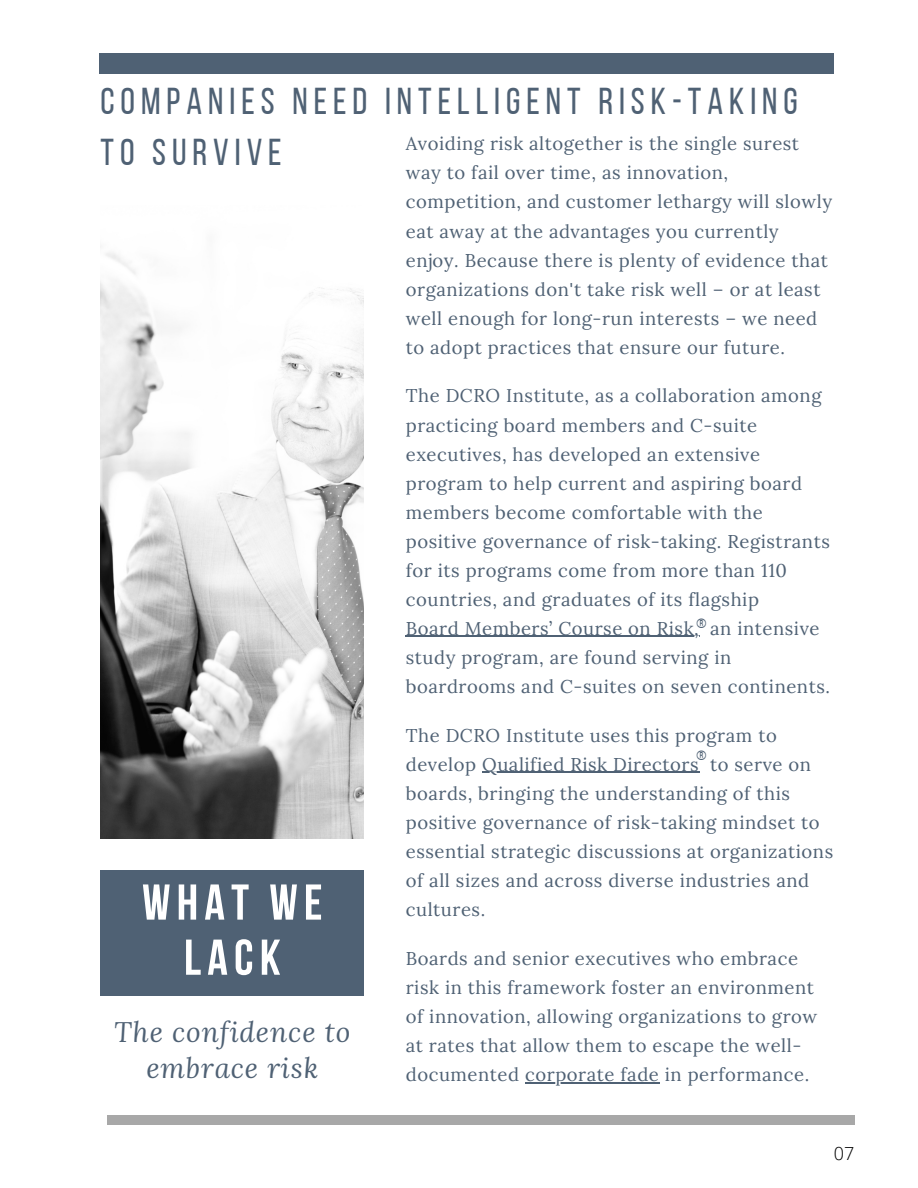
<style>
.page{position:relative;width:918px;height:1188px;background:#fff}
.page>*{position:absolute;margin:0;border:0;box-sizing:border-box;transform-origin:0 0}
.t1{font:700 50.25px/55.2px "Bebas Neue";letter-spacing:.125em;color:#fff;text-align:center}
.t2{font:37.35px/51.8px "Bebas Neue";letter-spacing:.16em;color:#4f6174}
.t3{font:italic 28.05px/36px "Lora";letter-spacing:.03em;color:#4f6174;text-align:center}
.t4{font:18.45px/29.1px "Lora";letter-spacing:.03em;color:#4f6174}
.t5{font:300 18px "Open Sans";color:#000}
.t6{font:13.5px "Bebas Neue";color:#4f6174}
</style>
<div class="page">
<img style="left:100px;top:246px;width:264px;height:592px">
<div style="left:100px;top:870px;width:264px;height:125px;background:#4f6174"></div>
<div style="left:99px;top:53px;width:735px;height:21px;background:#4f6174"></div>
<hr style="left:406px;top:636px;width:288px;height:1px;background:#4f6174">
<hr style="left:482px;top:772px;width:217px;height:1px;background:#4f6174">
<hr style="left:525px;top:1082px;width:134px;height:1px;background:#4f6174">
<div style="left:107px;top:1116px;width:747px;height:9px;background:#a8a8a8"></div>
<h2 class="t2" style="left:100px;top:78px;width:699px">COMPANIES NEED INTELLIGENT RISK-TAKING<br>TO SURVIVE</h2>
<p class="t4" style="left:406px;top:129px;width:428px">Avoiding risk altogether is the single surest way to fail over time, as innovation, competition, and customer lethargy will slowly eat away at the advantages you currently enjoy. Because there is plenty of evidence that organizations don't take risk well – or at least well enough for long-run interests – we need to adopt practices that ensure our future.</p>
<p class="t4" style="left:406px;top:381px;width:426px">The DCRO Institute, as a collaboration among practicing board members and C-suite executives, has developed an extensive program to help current and aspiring board members become comfortable with the positive governance of risk-taking. Registrants for its programs come from more than 110 countries, and graduates of its flagship<br>Board Members’ Course on Risk, an intensive study program, are found serving in boardrooms and C-suites on seven continents.</p>
<p class="t4" style="left:406px;top:720px;width:429px">The DCRO Institute uses this program to develop Qualified Risk Directors to serve on boards, bringing the understanding of this positive governance of risk-taking mindset to essential strategic discussions at organizations of all sizes and across diverse industries and cultures.</p>
<p class="t4" style="left:406px;top:944px;width:413px">Boards and senior executives who embrace risk in this framework foster an environment of innovation, allowing organizations to grow at rates that allow them to escape the well&shy;documented corporate fade in performance.</p>
<p class="t6" style="left:696px;top:618px;width:12px">®</p>
<p class="t6" style="left:696px;top:750px;width:12px">®</p>
<h1 class="t1" style="left:142px;top:879px;width:182px">WHAT WE<br>LACK</h1>
<h3 class="t3" style="left:114px;top:1013px;width:238px">The confidence to embrace risk</h3>
<p class="t5" style="left:834px;top:1141px;width:22px">07</p>
</div>
